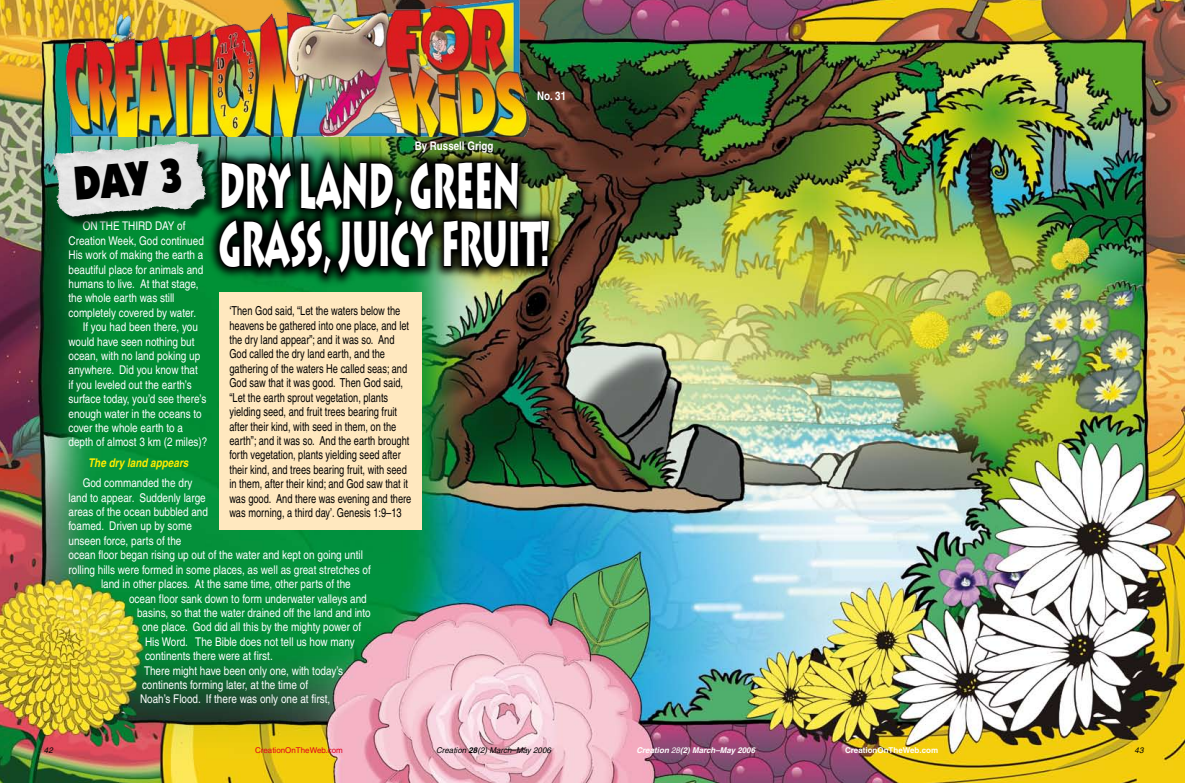
<style>
.page{position:relative;width:1185px;height:783px;background:#fff}
.page>*{position:absolute;margin:0;border:0;box-sizing:border-box;transform-origin:0 0}
.t1{font:700 63px/58px "Lithograph";letter-spacing:-.02em;color:#fff;scale:.49 1}
.t2{font:900 48px "Kabel IT Cby BT";color:#000;scale:.83 1}
.t3{font:12.4px/14.4px "Helvetica";color:#000;scale:.75 1}
.t4{font:12px "Helvetica";color:#fff;scale:.83 1}
.t5{font:italic 700 12px "Helvetica";color:#ffec00;scale:.83 1}
.t6{font:700 11.8px "Helvetica";color:#fff;scale:.83 1}
.t7{font:italic 8px "Helvetica";color:#000}
.t8{font:italic 700 8px "Helvetica";color:#fff}
.t9{font:8px "Helvetica";color:#e2001a}
.t10{font:700 8px "Helvetica";color:#fff}
.s1{font-weight:700}
.s2{font-weight:400}
</style>
<div class="page">
<img style="left:0;top:0;width:1185px;height:782px">
<img style="left:206px;top:147px;width:357px;height:141px">
<img style="left:218px;top:159px;width:333px;height:348px">
<div style="left:219px;top:292px;width:203px;height:238px;background:#ffe8bf"></div>
<div style="left:54px;top:142px;width:165px;height:88px;background:#000;opacity:.75"></div>
<img style="left:184px;top:141px;width:22px;height:58px">
<img style="left:62px;top:0;width:470px;height:137px">
<p class="t6" style="left:415px;top:138px;width:96px">By Russell Grigg</p>
<p class="t6" style="left:537px;top:89px;width:36px">No. 31</p>
<h2 class="t2" style="left:71px;top:154px;width:133px;rotate:-5deg">DAY 3</h2>
<h1 class="t1" style="left:219px;top:157px;width:678px">DRY LAND, GREEN<br>GRASS, JUICY FRUIT!</h1>
<p class="t3" style="left:229px;top:303px;width:244px">‘Then God said, “Let the waters below the heavens be gathered into one place, and let the dry land appear”; and it was so. And God called the dry land earth, and the gathering of the waters He called seas; and God saw that it was good. Then God said, “Let the earth sprout vegetation, plants yielding seed, and fruit trees bearing fruit after their kind, with seed in them, on the earth”; and it was so. And the earth brought forth vegetation, plants yielding seed after their kind, and trees bearing fruit, with seed in them, after their kind; and God saw that it was good. And there was evening and there was morning, a third day’. Genesis 1:9–13</p>
<p class="t4" style="left:83px;top:219px;width:125px">ON THE THIRD DAY of</p>
<p class="t4" style="left:69px;top:233px;width:165px">Creation Week, God continued</p>
<p class="t4" style="left:69px;top:248px;width:164px">His work of making the earth a</p>
<p class="t4" style="left:69px;top:262px;width:164px">beautiful place for animals and</p>
<p class="t4" style="left:69px;top:277px;width:158px">humans to live. At that stage,</p>
<p class="t4" style="left:69px;top:291px;width:129px">the whole earth was still</p>
<p class="t4" style="left:69px;top:305px;width:155px">completely covered by water.</p>
<p class="t4" style="left:83px;top:320px;width:140px">If you had been there, you</p>
<p class="t4" style="left:69px;top:334px;width:153px">would have seen nothing but</p>
<p class="t4" style="left:69px;top:349px;width:160px">ocean, with no land poking up</p>
<p class="t4" style="left:69px;top:363px;width:157px">anywhere. Did you know that</p>
<p class="t4" style="left:69px;top:377px;width:150px">if you leveled out the earth’s</p>
<p class="t4" style="left:69px;top:392px;width:168px">surface today, you’d see there’s</p>
<p class="t4" style="left:69px;top:406px;width:162px">enough water in the oceans to</p>
<p class="t4" style="left:69px;top:421px;width:140px">cover the whole earth to a</p>
<p class="t4" style="left:69px;top:435px;width:169px">depth of almost 3 km (2 miles)?</p>
<p class="t5" style="left:88px;top:455px;width:122px">The dry land appears</p>
<p class="t4" style="left:83px;top:476px;width:134px">God commanded the dry</p>
<p class="t4" style="left:69px;top:490px;width:167px">land to appear. Suddenly large</p>
<p class="t4" style="left:69px;top:504px;width:170px">areas of the ocean bubbled and</p>
<p class="t4" style="left:69px;top:519px;width:150px">foamed. Driven up by some</p>
<p class="t4" style="left:69px;top:533px;width:138px">unseen force, parts of the</p>
<p class="t4" style="left:69px;top:548px;width:356px">ocean floor began rising up out of the water and kept on going until</p>
<p class="t4" style="left:69px;top:562px;width:366px">rolling hills were formed in some places, as well as great stretches of</p>
<p class="t4" style="left:101px;top:576px;width:302px">land in other places. At the same time, other parts of the</p>
<p class="t4" style="left:129px;top:591px;width:288px">ocean floor sank down to form underwater valleys and</p>
<p class="t4" style="left:137px;top:605px;width:283px">basins, so that the water drained off the land and into</p>
<p class="t4" style="left:142px;top:620px;width:266px">one place. God did all this by the mighty power of</p>
<p class="t4" style="left:145px;top:634px;width:254px">His Word. The Bible does not tell us how many</p>
<p class="t4" style="left:145px;top:648px;width:155px">continents there were at first.</p>
<p class="t4" style="left:144px;top:663px;width:241px">There might have been only one, with today’s</p>
<p class="t4" style="left:142px;top:677px;width:202px">continents forming later, at the time of</p>
<p class="t4" style="left:140px;top:692px;width:231px">Noah’s Flood. If there was only one at first,</p>
<p class="t7" style="left:44px;top:745px;width:10px">42</p>
<p class="t9" style="left:255px;top:745px;width:89px">CreationOnTheWeb.com</p>
<p class="t7" style="left:436px;top:745px;width:116px">Creation <span class="s1">28</span>(2) March–May 2006</p>
<p class="t8" style="left:636px;top:744px;width:120px">Creation <span class="s2">28</span>(2) March–May 2006</p>
<p class="t10" style="left:845px;top:744px;width:95px">CreationOnTheWeb.com</p>
<p class="t7" style="left:1134px;top:745px;width:10px">43</p>
</div>
